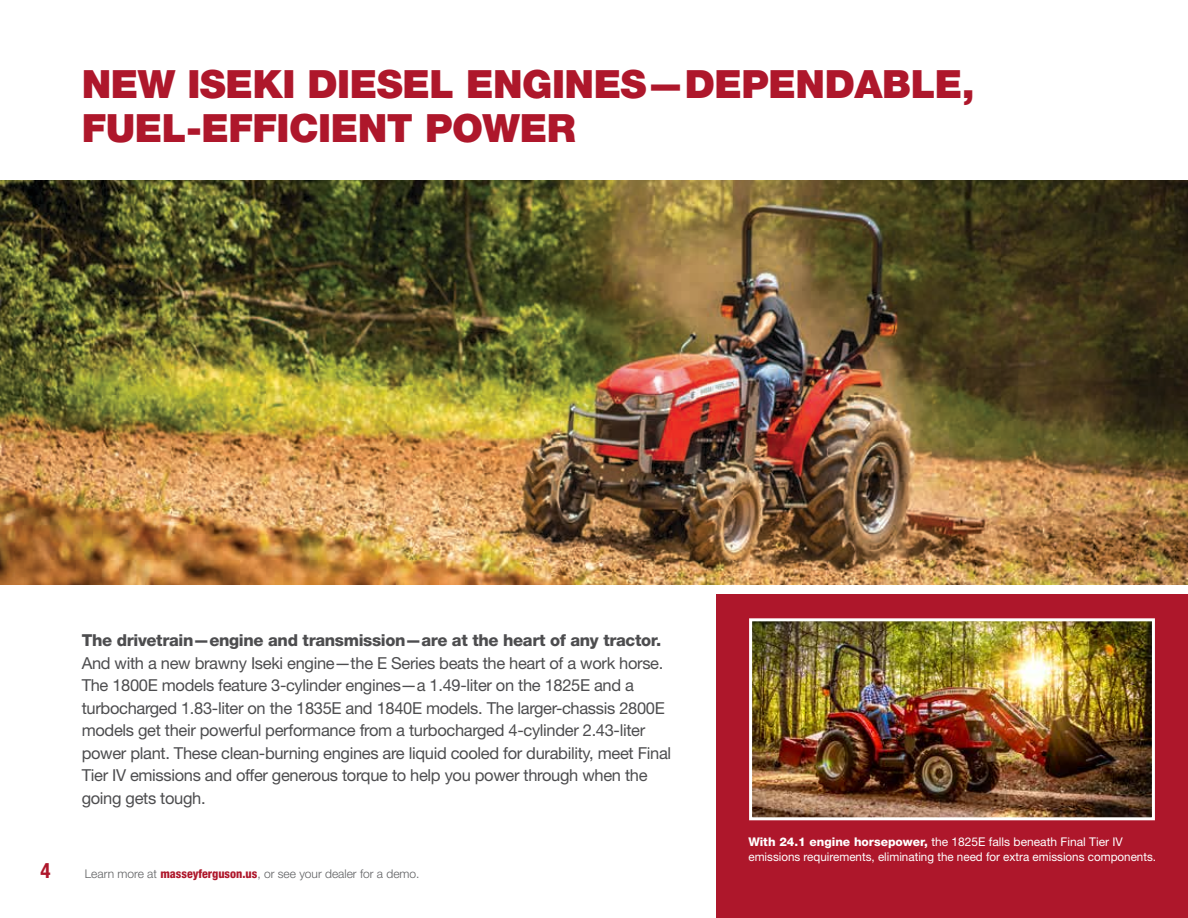
<style>
.page{position:relative;width:1188px;height:918px;background:#fff}
.page>*{position:absolute;margin:0;border:0;box-sizing:border-box;transform-origin:0 0}
.t1{font:900 39px/43.5px "Helvetica Neue LT Std";letter-spacing:-.01em;color:#ae172b}
.t2{font:700 condensed 21px "Helvetica Neue LT Std";color:#ae172b}
.t3{font:16.5px/22.5px "Helvetica Neue LT Std";letter-spacing:-.02em;color:#4d4d4f}
.t4{font:800 16.5px "Helvetica Neue LT Std";letter-spacing:-.02em;color:#4d4d4f}
.t5{font:12px/15px "Helvetica Neue LT Std";color:#fff}
.t6{font:300 12px "Helvetica Neue LT Std";color:#5f6062}
.s1{font-weight:800;font-stretch:condensed;color:#ae172b}
.s2{font-weight:800}
</style>
<div class="page">
<div style="left:716px;top:594px;width:472px;height:324px;background:#ae172b"></div>
<img style="left:0;top:180px;width:1188px;height:404px">
<img style="left:753px;top:622px;width:398px;height:194px">
<div style="left:749px;top:618px;width:406px;height:202px;border:3px solid #fff"></div>
<h1 class="t1" style="left:82px;top:62px;width:895px">NEW ISEKI DIESEL ENGINES—DEPENDABLE,<br>FUEL-EFFICIENT POWER</h1>
<p class="t4" style="left:82px;top:631px;width:581px">The drivetrain—engine and transmission—are at the heart of any tractor.</p>
<p class="t3" style="left:82px;top:652px;width:591px">And with a new brawny Iseki engine—the E Series beats the heart of a work horse.<br>The 1800E models feature 3-cylinder engines—a 1.49-liter on the 1825E and a turbocharged 1.83-liter on the 1835E and 1840E models. The larger-chassis 2800E models get their powerful performance from a turbocharged 4-cylinder 2.43-liter power plant. These clean-burning engines are liquid cooled for durability, meet Final Tier IV emissions and offer generous torque to help you power through when the going gets tough.</p>
<p class="t2" style="left:40px;top:857px;width:12px">4</p>
<p class="t6" style="left:85px;top:866px;width:336px">Learn more at <span class="s1">masseyferguson.us</span>, or see your dealer for a demo.</p>
<p class="t5" style="left:748px;top:834px;width:409px"><span class="s2">With 24.1 engine horsepower,</span> the 1825E falls beneath Final Tier IV emissions requirements, eliminating the need for extra emissions components.</p>
</div>
